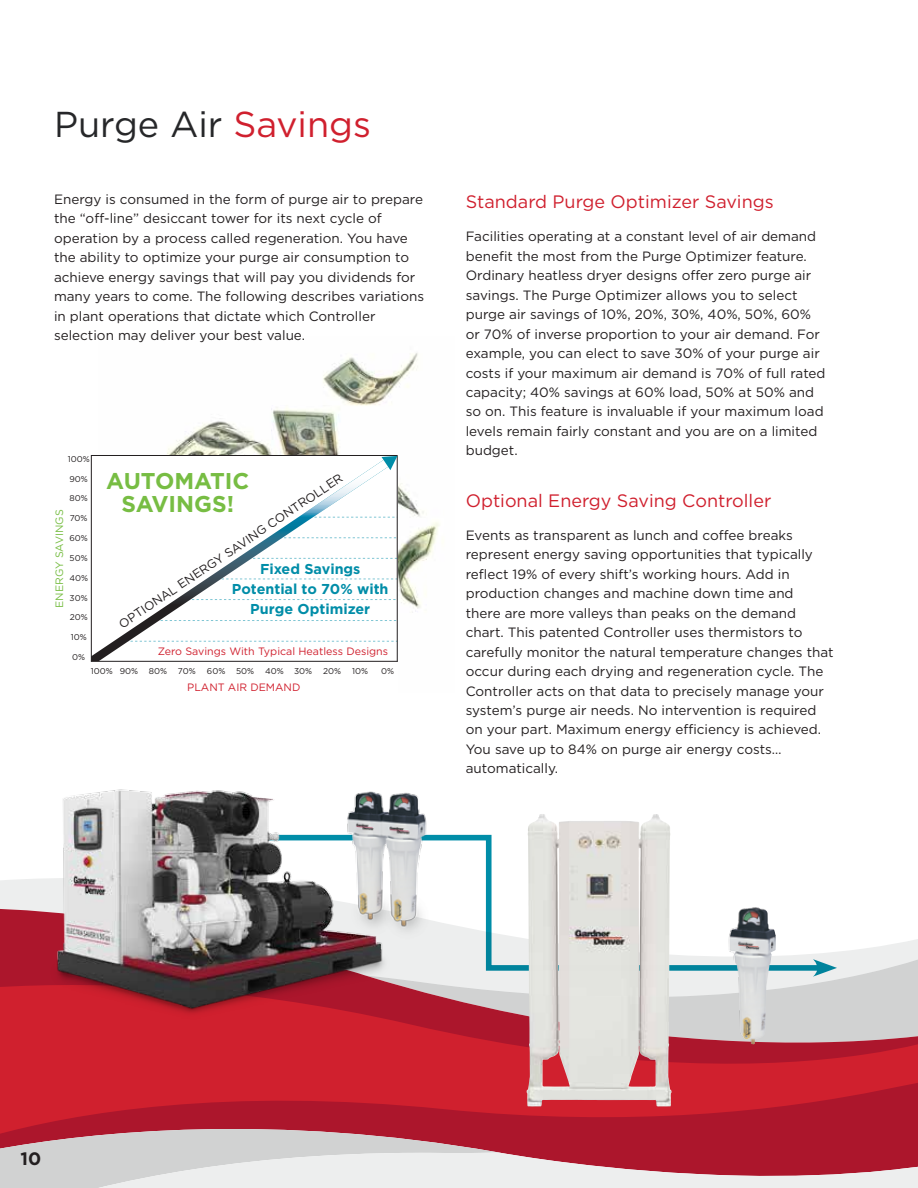
<style>
.page{position:relative;width:918px;height:1188px;background:#fff}
.page>*{position:absolute;margin:0;border:0;box-sizing:border-box;transform-origin:0 0}
.t1{font:36px "Gotham";color:#262729}
.t2{font:700 22.8px/23.1px "Gotham";color:#77bd43;text-align:center}
.t3{font:18px "Gotham";color:#d0202e}
.t4{font:700 18px "Gotham";color:#231f20}
.t5{font:700 14.4px/19.8px "Gotham";color:#008da8;text-align:center}
.t6{font:13.5px/19.5px "Gotham";color:#231f20}
.t7{font:12.15px "Gotham";color:#231f20}
.t8{font:10.65px "Gotham";color:#d0202e}
.t9{font:10.65px "Gotham";color:#77bd43}
.t10{font:8.4px "Gotham";color:#231f20}
.s1{color:#d0202e}
</style>
<div class="page">
<img style="left:167px;top:353px;width:273px;height:260px">
<svg style="left:0;top:879px;width:35px;height:29px"></svg>
<svg style="left:0;top:908px;width:918px;height:73px"></svg>
<svg style="left:0;top:981px;width:918px;height:132px;background:#c93946"></svg>
<svg style="left:0;top:1113px;width:918px;height:75px;background:#c67984"></svg>
<svg style="left:90px;top:455px;width:308px;height:207px"></svg>
<hr style="left:397px;top:456px;width:1px;height:206px;background:#231f20">
<hr style="left:91px;top:661px;width:307px;height:1px;background:#231f20">
<svg style="left:382px;top:456px;width:15px;height:14px"></svg>
<svg style="left:403px;top:834px;width:425px;height:140px"></svg>
<svg style="left:813px;top:959px;width:24px;height:18px"></svg>
<img style="left:403px;top:792px;width:28px;height:151px">
<img style="left:694px;top:907px;width:82px;height:137px">
<img style="left:527px;top:814px;width:145px;height:293px">
<img style="left:35px;top:789px;width:368px;height:243px">
<h1 class="t1" style="left:54px;top:101px;width:319px">Purge Air <span class="s1">Savings</span></h1>
<p class="t6" style="left:54px;top:189px;width:372px">Energy is consumed in the form of purge air to prepare the “off-line” desiccant tower for its next cycle of operation by a process called regeneration. You have the ability to optimize your purge air consumption to achieve energy savings that will pay you dividends for many years to come. The following describes variations in plant operations that dictate which Controller selection may deliver your best value.</p>
<h3 class="t3" style="left:466px;top:190px;width:309px">Standard Purge Optimizer Savings</h3>
<p class="t6" style="left:466px;top:226px;width:361px">Facilities operating at a constant level of air demand benefit the most from the Purge Optimizer feature.<br>Ordinary heatless dryer designs offer zero purge air savings. The Purge Optimizer allows you to select purge air savings of 10%, 20%, 30%, 40%, 50%, 60% or 70% of inverse proportion to your air demand. For example, you can elect to save 30% of your purge air costs if your maximum air demand is 70% of full rated capacity; 40% savings at 60% load, 50% at 50% and so on. This feature is invaluable if your maximum load levels remain fairly constant and you are on a limited budget.</p>
<h3 class="t3" style="left:466px;top:489px;width:307px">Optional Energy Saving Controller</h3>
<p class="t6" style="left:466px;top:525px;width:369px">Events as transparent as lunch and coffee breaks represent energy saving opportunities that typically reflect 19% of every shift’s working hours. Add in production changes and machine down time and<br>there are more valleys than peaks on the demand chart. This patented Controller uses thermistors to carefully monitor the natural temperature changes that occur during each drying and regeneration cycle. The Controller acts on that data to precisely manage your system’s purge air needs. No intervention is required on your part. Maximum energy efficiency is achieved.<br>You save up to 84% on purge air energy costs… automatically.</p>
<p class="t10" style="left:68px;top:453px;width:23px">100%</p>
<p class="t10" style="left:69px;top:473px;width:20px">90%</p>
<p class="t10" style="left:70px;top:493px;width:20px">80%</p>
<p class="t10" style="left:70px;top:513px;width:19px">70%</p>
<p class="t10" style="left:69px;top:533px;width:20px">60%</p>
<p class="t10" style="left:70px;top:553px;width:20px">50%</p>
<p class="t10" style="left:69px;top:572px;width:20px">40%</p>
<p class="t10" style="left:70px;top:592px;width:20px">30%</p>
<p class="t10" style="left:70px;top:612px;width:20px">20%</p>
<p class="t10" style="left:71px;top:632px;width:17px">10%</p>
<p class="t10" style="left:72px;top:652px;width:14px">0%</p>
<h2 class="t2" style="left:106px;top:469px;width:145px">AUTOMATIC<br>SAVINGS!</h2>
<p class="t7" style="left:116px;top:619px;width:268px;rotate:-34deg">OPTIONAL ENERGY SAVING CONTROLLER</p>
<p class="t9" style="left:52px;top:608px;width:100px;rotate:-90deg">ENERGY SAVINGS</p>
<p class="t5" style="left:232px;top:559px;width:158px">Fixed Savings<br>Potential to 70% with<br>Purge Optimizer</p>
<p class="t8" style="left:158px;top:645px;width:232px">Zero Savings With Typical Heatless Designs</p>
<p class="t10" style="left:91px;top:666px;width:49px">100% 90%</p>
<p class="t10" style="left:149px;top:666px;width:20px">80%</p>
<p class="t10" style="left:178px;top:666px;width:19px">70%</p>
<p class="t10" style="left:207px;top:666px;width:20px">60%</p>
<p class="t10" style="left:236px;top:666px;width:20px">50%</p>
<p class="t10" style="left:265px;top:666px;width:49px">40% 30%</p>
<p class="t10" style="left:323px;top:666px;width:20px">20%</p>
<p class="t10" style="left:352px;top:666px;width:17px">10%</p>
<p class="t10" style="left:381px;top:666px;width:14px">0%</p>
<p class="t8" style="left:187px;top:681px;width:115px">PLANT AIR DEMAND</p>
<h3 class="t4" style="left:20px;top:1147px;width:22px">10</h3>
</div>
